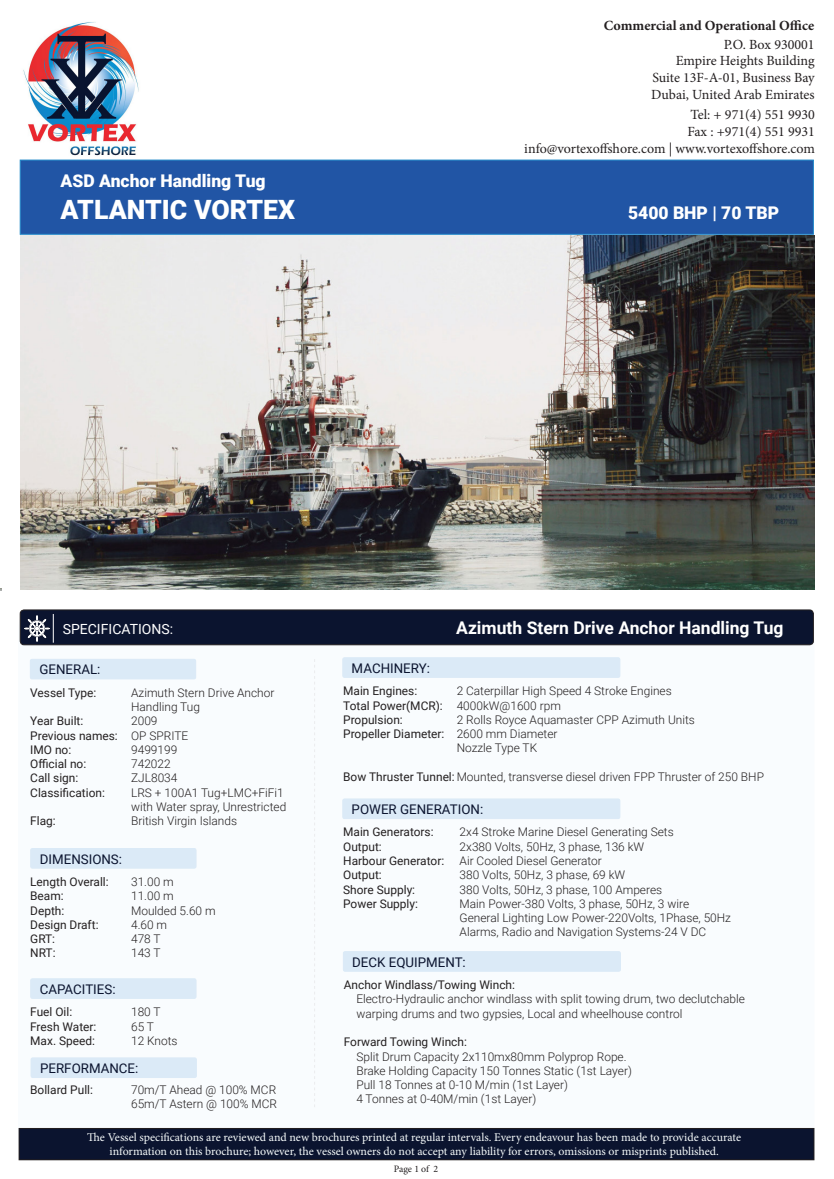
<style>
.page{position:relative;width:834px;height:1179px;background:#fff}
.page>*{position:absolute;margin:0;border:0;box-sizing:border-box;transform-origin:0 0}
.t1{font:900 26.6px "Roboto";color:#fff}
.t2{font:700 17.5px "Roboto";color:#fff}
.t3{font:900 17.5px "Roboto";color:#fff}
.t4{font:14px/16.8px "Minion Pro";color:#231f20;text-align:right}
.t5{font:700 14px "Minion Pro";color:#231f20}
.t6{font:14px "Roboto";color:#fff}
.t7{font:13.3px "Roboto";color:#0b142f}
.t8{font:300 11.9px/14.3px "Roboto";color:#231f20}
.t9{font:11.9px/14.3px "Roboto";color:#231f20}
.t10{font:11.9px/13.3px "Minion Pro";letter-spacing:-.005em;color:#f6fbfb;text-align:center}
.t11{font:9.8px "Minion Pro";letter-spacing:-.01em;color:#231f20}
.s1{font-weight:400}
.s2{font-weight:300}
</style>
<div class="page">
<div style="left:19px;top:610px;width:794px;height:548px;background:#f9fcfe;border-radius:18px"></div>
<div style="left:20px;top:610px;width:793px;height:35px;background:#0b142f;border-radius:4px"></div>
<div style="left:20px;top:610px;width:793px;height:35px;border:1px solid #231f20;border-radius:4px"></div>
<img style="left:23px;top:22px;width:116px;height:134px">
<div style="left:20px;top:160px;width:793px;height:74px;background:#2155a5;border:1px solid #2088c9"></div>
<div style="left:19px;top:1128px;width:794px;height:31px;background:#0b142f"></div>
<div style="left:19px;top:1128px;width:795px;height:32px;border:1px solid #231f20"></div>
<svg style="left:53px;top:614px;width:1px;height:28px"></svg>
<svg style="left:314px;top:659px;width:1px;height:448px"></svg>
<div style="left:30px;top:659px;width:166px;height:20px;background:#dbeaf7;border-radius:2px"></div>
<div style="left:30px;top:659px;width:166px;height:20px;border:1px solid #dbeaf7;border-radius:2px"></div>
<div style="left:31px;top:848px;width:165px;height:20px;background:#dbeaf7;border-radius:2px"></div>
<div style="left:31px;top:848px;width:165px;height:20px;border:1px solid #dbeaf7;border-radius:2px"></div>
<div style="left:31px;top:978px;width:165px;height:20px;background:#dbeaf7;border-radius:2px"></div>
<div style="left:31px;top:978px;width:165px;height:20px;border:1px solid #dbeaf7;border-radius:2px"></div>
<div style="left:31px;top:1058px;width:165px;height:19px;background:#dbeaf7;border-radius:2px"></div>
<div style="left:31px;top:1057px;width:165px;height:20px;border:1px solid #dbeaf7;border-radius:2px"></div>
<div style="left:343px;top:658px;width:276px;height:19px;background:#dbeaf7;border-radius:2px"></div>
<div style="left:342px;top:657px;width:278px;height:20px;border:1px solid #dbeaf7;border-radius:2px"></div>
<div style="left:343px;top:951px;width:277px;height:20px;background:#dbeaf7;border-radius:2px"></div>
<div style="left:343px;top:951px;width:277px;height:20px;border:1px solid #dbeaf7;border-radius:2px"></div>
<div style="left:343px;top:799px;width:276px;height:19px;background:#dbeaf7;border-radius:2px"></div>
<div style="left:342px;top:799px;width:278px;height:20px;border:1px solid #dbeaf7;border-radius:2px"></div>
<img style="left:21px;top:235px;width:793px;height:354px">
<img style="left:24px;top:616px;width:26px;height:25px">
<p class="t5" style="left:603px;top:16px;width:212px">Commercial and Operational Office</p>
<p class="t4" style="left:651px;top:36px;width:165px">P.O. Box 930001<br>Empire Heights Building<br>Suite 13F-A-01, Business Bay<br>Dubai, United Arab Emirates</p>
<p class="t4" style="left:524px;top:107px;width:292px">Tel: + 971(4) 551 9930<br>Fax : +971(4) 551 9931<br>info@vortexoffshore.com | www.vortexoffshore.com</p>
<h2 class="t3" style="left:61px;top:169px;width:206px">ASD Anchor Handling Tug</h2>
<h1 class="t1" style="left:61px;top:191px;width:236px">ATLANTIC VORTEX</h1>
<h2 class="t3" style="left:628px;top:201px;width:152px">5400 BHP | 70 TBP</h2>
<h2 class="t2" style="left:456px;top:615px;width:329px">Azimuth Stern Drive Anchor Handling Tug</h2>
<p class="t6" style="left:63px;top:619px;width:112px">SPECIFICATIONS:</p>
<p class="t7" style="left:39px;top:660px;width:62px">GENERAL:</p>
<p class="t9" style="left:30px;top:685px;width:67px">Vessel Type:</p>
<p class="t8" style="left:131px;top:685px;width:145px">Azimuth Stern Drive Anchor<br>Handling Tug</p>
<p class="t9" style="left:30px;top:713px;width:55px">Year Built:</p>
<p class="t7" style="left:351px;top:658px;width:80px">MACHINERY:</p>
<p class="t9" style="left:343px;top:683px;width:76px">Main Engines:</p>
<p class="t8" style="left:343px;top:683px;width:330px;text-indent:113px">2 Caterpillar High Speed 4 Stroke Engines<br><span class="s1">Total Power(MCR):</span> 4000kW@1600 rpm<br><span class="s1">Propulsion:</span></p>
<p class="t8" style="left:456px;top:712px;width:240px">2 Rolls Royce Aquamaster CPP Azimuth Units</p>
<p class="t9" style="left:343px;top:726px;width:216px">Propeller Diameter: <span class="s2">2600 mm Diameter</span></p>
<p class="t8" style="left:456px;top:740px;width:82px">Nozzle Type TK</p>
<p class="t8" style="left:343px;top:769px;width:422px"><span class="s1">Bow Thruster Tunnel:</span> Mounted, transverse diesel driven FPP Thruster of 250 BHP</p>
<p class="t9" style="left:30px;top:713px;width:159px;text-indent:101px"><span class="s2">2009<br></span>Previous names: <span class="s2">OP SPRITE<br></span>IMO no:</p>
<p class="t8" style="left:131px;top:742px;width:48px">9499199</p>
<p class="t9" style="left:30px;top:756px;width:58px">Official no:</p>
<p class="t8" style="left:131px;top:756px;width:41px">742022</p>
<p class="t9" style="left:30px;top:770px;width:50px">Call sign:</p>
<p class="t8" style="left:131px;top:770px;width:48px">ZJL8034</p>
<p class="t9" style="left:30px;top:785px;width:76px">Classification:</p>
<p class="t8" style="left:131px;top:785px;width:157px">LRS + 100A1 Tug+LMC+FiFi1 with Water spray, Unrestricted</p>
<p class="t9" style="left:30px;top:813px;width:27px">Flag:</p>
<p class="t8" style="left:131px;top:813px;width:107px">British Virgin Islands</p>
<p class="t7" style="left:40px;top:849px;width:84px">DIMENSIONS:</p>
<p class="t9" style="left:30px;top:874px;width:80px">Length Overall:</p>
<p class="t8" style="left:131px;top:874px;width:44px">31.00 m</p>
<p class="t9" style="left:30px;top:888px;width:35px">Beam:</p>
<p class="t8" style="left:131px;top:888px;width:44px">11.00 m</p>
<p class="t9" style="left:30px;top:902px;width:36px">Depth:</p>
<p class="t8" style="left:131px;top:902px;width:86px">Moulded 5.60 m</p>
<p class="t9" style="left:30px;top:917px;width:70px">Design Draft:</p>
<p class="t8" style="left:131px;top:917px;width:38px">4.60 m</p>
<p class="t9" style="left:30px;top:931px;width:26px">GRT:</p>
<p class="t8" style="left:131px;top:931px;width:31px">478 T</p>
<p class="t9" style="left:30px;top:945px;width:27px">NRT:</p>
<p class="t8" style="left:131px;top:945px;width:31px">143 T</p>
<p class="t7" style="left:40px;top:980px;width:77px">CAPACITIES:</p>
<p class="t9" style="left:30px;top:1004px;width:43px">Fuel Oil:</p>
<p class="t8" style="left:131px;top:1004px;width:31px">180 T</p>
<p class="t9" style="left:30px;top:1018px;width:68px">Fresh Water:</p>
<p class="t8" style="left:131px;top:1018px;width:24px">65 T</p>
<p class="t9" style="left:30px;top:1033px;width:66px">Max. Speed:</p>
<p class="t8" style="left:131px;top:1033px;width:48px">12 Knots</p>
<p class="t7" style="left:40px;top:1059px;width:100px">PERFORMANCE:</p>
<p class="t9" style="left:30px;top:1082px;width:64px">Bollard Pull:</p>
<p class="t8" style="left:131px;top:1082px;width:147px">70m/T Ahead @ 100% MCR<br>65m/T Astern @ 100% MCR</p>
<p class="t10" style="left:87px;top:1131px;width:655px">The Vessel specifications are reviewed and new brochures printed at regular intervals. Every endeavour has been made to provide accurate information on this brochure; however, the vessel owners do not accept any liability for errors, omissions or misprints published.</p>
<p class="t7" style="left:351px;top:800px;width:133px">POWER GENERATION:</p>
<p class="t9" style="left:343px;top:824px;width:92px">Main Generators:</p>
<p class="t8" style="left:459px;top:824px;width:215px">2x4 Stroke Marine Diesel Generating Sets</p>
<p class="t9" style="left:343px;top:839px;width:40px">Output:</p>
<p class="t8" style="left:459px;top:839px;width:186px">2x380 Volts, 50Hz, 3 phase, 136 kW</p>
<p class="t9" style="left:343px;top:853px;width:102px">Harbour Generator:</p>
<p class="t8" style="left:459px;top:853px;width:144px">Air Cooled Diesel Generator</p>
<p class="t9" style="left:343px;top:867px;width:40px">Output:</p>
<p class="t8" style="left:459px;top:867px;width:167px">380 Volts, 50Hz, 3 phase, 69 kW</p>
<p class="t9" style="left:343px;top:882px;width:73px">Shore Supply:</p>
<p class="t8" style="left:459px;top:882px;width:204px">380 Volts, 50Hz, 3 phase, 100 Amperes</p>
<p class="t9" style="left:343px;top:896px;width:76px">Power Supply:</p>
<p class="t8" style="left:459px;top:896px;width:273px">Main Power-380 Volts, 3 phase, 50Hz, 3 wire<br>General Lighting Low Power-220Volts, 1Phase, 50Hz<br>Alarms, Radio and Navigation Systems-24 V DC</p>
<p class="t7" style="left:352px;top:952px;width:115px">DECK EQUIPMENT:</p>
<p class="t9" style="left:344px;top:977px;width:173px">Anchor Windlass/Towing Winch:</p>
<p class="t8" style="left:356px;top:991px;width:390px">Electro-Hydraulic anchor windlass with split towing drum, two declutchable warping drums and two gypsies, Local and wheelhouse control</p>
<p class="t9" style="left:344px;top:1034px;width:125px">Forward Towing Winch:</p>
<p class="t8" style="left:356px;top:1048px;width:277px">Split Drum Capacity 2x110mx80mm Polyprop Rope.<br>Brake Holding Capacity 150 Tonnes Static (1st Layer)<br>Pull 18 Tonnes at 0-10 M/min (1st Layer)<br>4 Tonnes at 0-40M/min (1st Layer)</p>
<p class="t11" style="left:394px;top:1162px;width:46px">Page 1 of 2</p>
</div>
